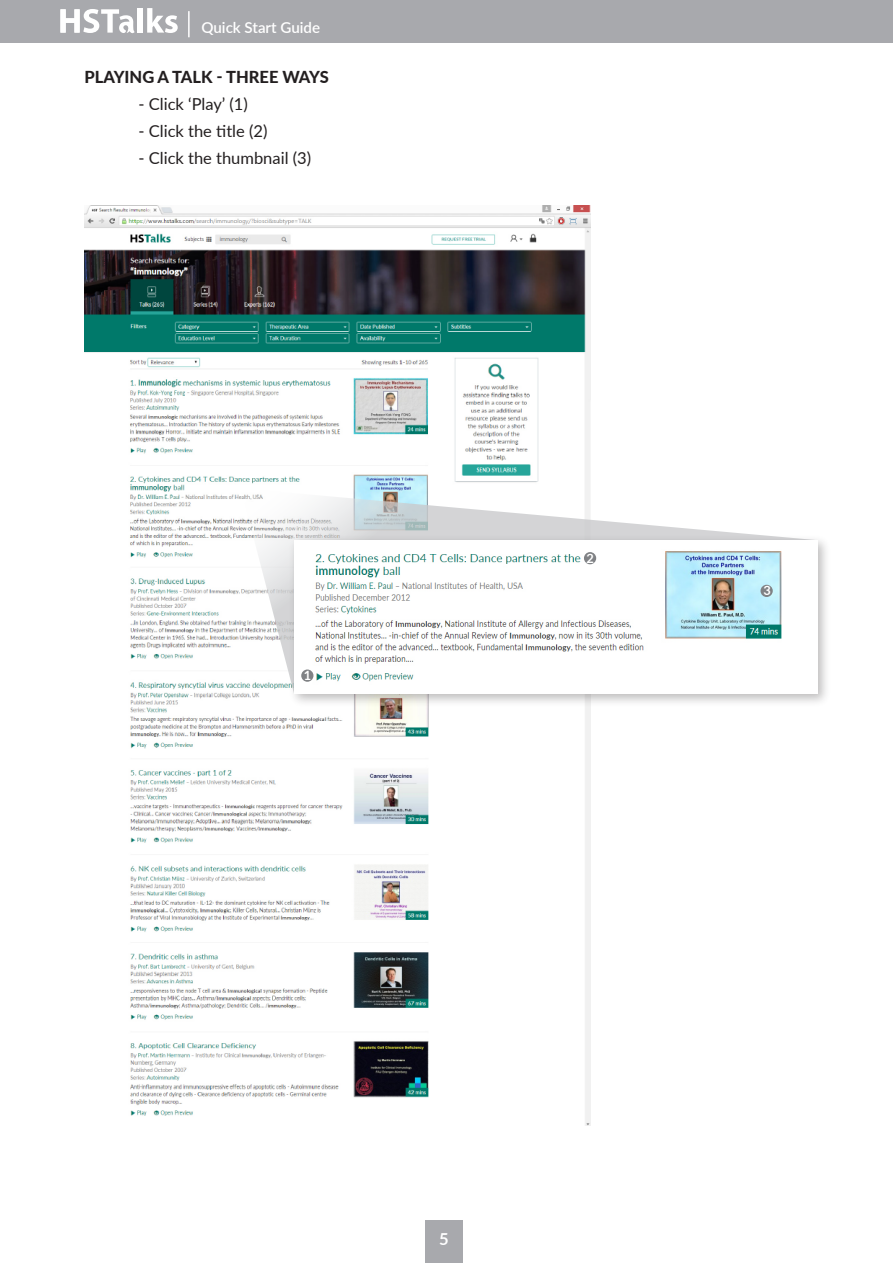
<style>
.page{position:relative;width:893px;height:1263px;background:#fff}
.page>*{position:absolute;margin:0;border:0;box-sizing:border-box;transform-origin:0 0}
.t1{font:16.5px "Lato";color:#231f20}
.t2{font:800 16.5px "Lato";color:#231f20}
.t3{font:700 16.5px "Lato";color:#fff}
.t4{font:600 15.15px "Lato";color:#fff}
.t5{font:700 12.75px "Lato";color:#fff}
</style>
<div class="page">
<img style="left:84px;top:206px;width:507px;height:920px">
<div style="left:0;top:0;width:892px;height:43px;background:#a8a9ad"></div>
<div style="left:138px;top:8px;width:5px;height:25px;background:#fff"></div>
<svg style="left:147px;top:8px;width:31px;height:25px"></svg>
<svg style="left:60px;top:9px;width:75px;height:25px"></svg>
<hr style="left:188px;top:11px;width:2px;height:26px;background:#fff">
<div style="left:425px;top:1220px;width:37px;height:43px;background:#a8a9ad"></div>
<svg style="left:241px;top:488px;width:483px;height:205px"></svg>
<img style="left:285px;top:532px;width:541px;height:178px">
<img style="left:294px;top:540px;width:524px;height:153px">
<div style="left:301px;top:669px;width:12px;height:13px;background:#808285;border-radius:50%"></div>
<div style="left:760px;top:585px;width:13px;height:12px;background:#808285;border-radius:50%"></div>
<div style="left:584px;top:552px;width:12px;height:12px;background:#808285;border-radius:50%"></div>
<p class="t4" style="left:201px;top:16px;width:120px">Quick Start Guide</p>
<p class="t2" style="left:84px;top:65px;width:246px">PLAYING A TALK - THREE WAYS</p>
<p class="t1" style="left:138px;top:93px;width:111px">- Click ‘Play’ (1)</p>
<p class="t1" style="left:138px;top:120px;width:131px">- Click the title (2)</p>
<p class="t1" style="left:138px;top:147px;width:174px">- Click the thumbnail (3)</p>
<p class="t5" style="left:304px;top:666px;width:9px">1</p>
<p class="t5" style="left:587px;top:549px;width:9px">2</p>
<p class="t5" style="left:763px;top:581px;width:9px">3</p>
<p class="t3" style="left:439px;top:1226px;width:11px">5</p>
</div>
